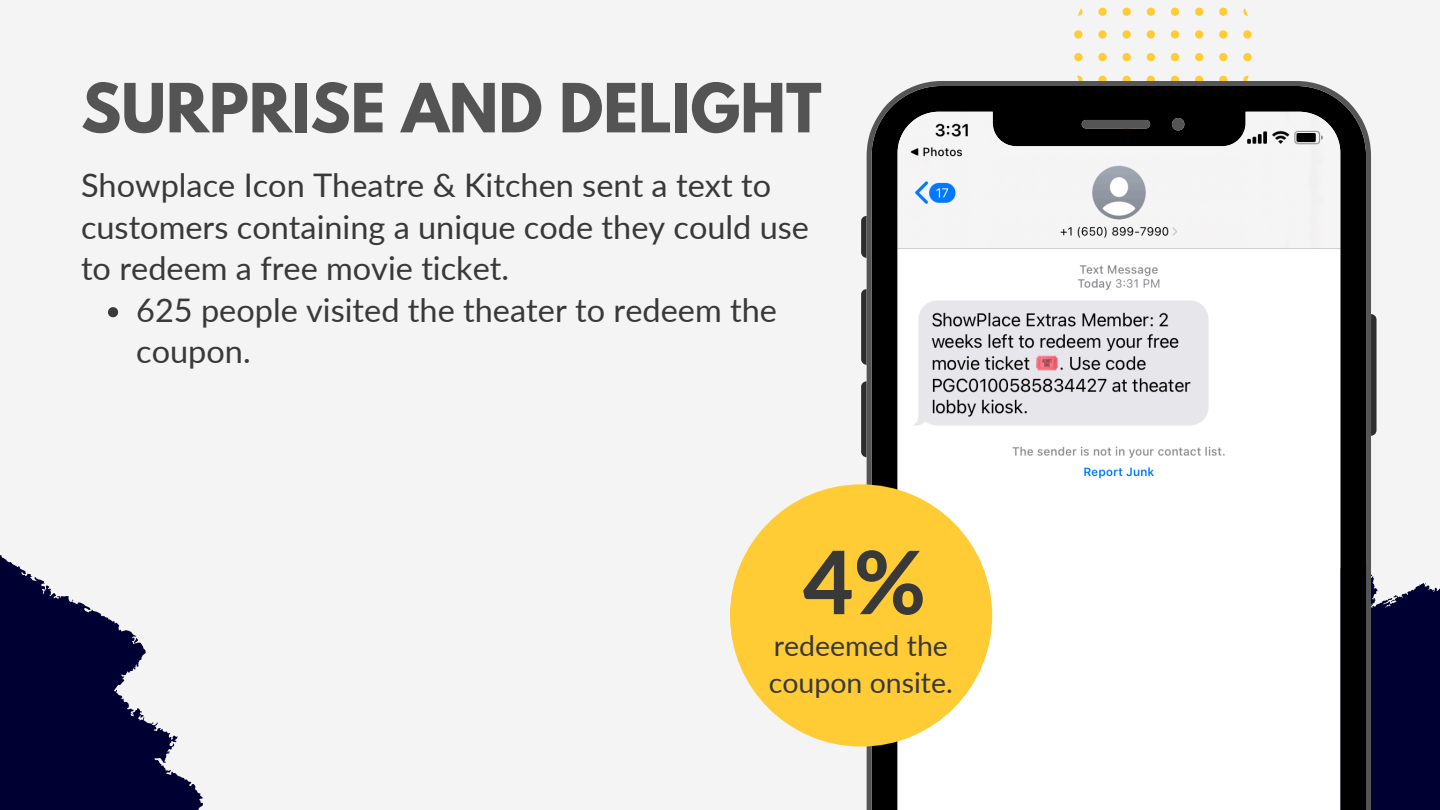
<style>
.page{position:relative;width:1440px;height:810px;background:#f4f4f4}
.page>*{position:absolute;margin:0;border:0;box-sizing:border-box;transform-origin:0 0}
.t1{font:800 87.3px "Lato";color:#393939}
.t2{font:700 60px "League Spartan";color:#545454}
.t3{font:32.55px/41.7px "Lato";color:#393939}
.t4{font:28.5px "Lato";color:#393939}
</style>
<div class="page">
<svg style="left:1371px;top:574px;width:69px;height:236px;background:#141442"></svg>
<svg style="left:0;top:555px;width:203px;height:255px;fill:#003"></svg>
<svg style="left:1074px;top:7px;width:178px;height:74px"></svg>
<svg style="left:861px;top:216px;width:6px;height:42px"></svg>
<svg style="left:861px;top:289px;width:6px;height:76px"></svg>
<svg style="left:861px;top:381px;width:6px;height:76px"></svg>
<svg style="left:1371px;top:314px;width:6px;height:122px"></svg>
<svg style="left:867px;top:81px;width:504px;height:729px;fill:#fff"></svg>
<div style="left:730px;top:484px;width:262px;height:263px;background:#ffcc35;border-radius:50%"></div>
<svg style="left:108px;top:307px;width:10px;height:10px"></svg>
<p class="t2" style="left:81px;top:78px;width:742px">SURPRISE AND DELIGHT</p>
<p class="t3" style="left:81px;top:163px;width:730px">Showplace Icon Theatre &amp; Kitchen sent a text to customers containing a unique code they could use to redeem a free movie ticket.</p>
<h1 class="t3" style="left:136px;top:288px;width:642px">625 people visited the theater to redeem the coupon.</h1>
<p class="t1" style="left:803px;top:528px;width:124px">4%</p>
<h3 class="t4" style="left:774px;top:628px;width:176px">redeemed the</h3>
<p class="t4" style="left:769px;top:665px;width:186px">coupon onsite.</p>
</div>
